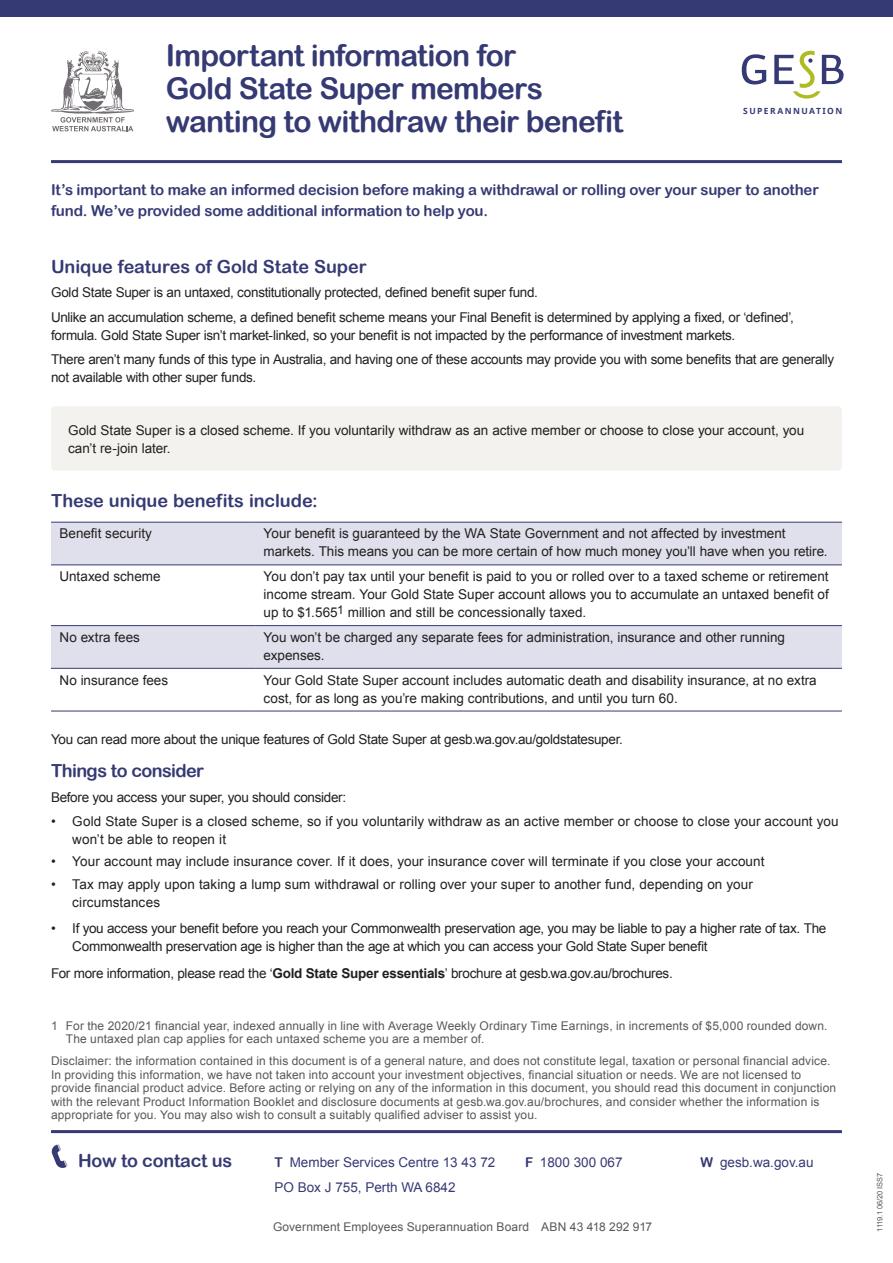
<style>
.page{position:relative;width:893px;height:1263px;background:#fff}
.page>*{position:absolute;margin:0;border:0;box-sizing:border-box;transform-origin:0 0}
.Heading_1_-_Fact_She{font:30px/33px "Arial Rounded MT Bold";letter-spacing:-.025em;color:#363a74}
.Heading_2_-_Fact_She{font:18px "Arial Rounded MT Bold";letter-spacing:-.005em;color:#363a74}
.Heading_2_-_Fact_She-2{font:18px "Arial Rounded MT Bold";letter-spacing:-.035em;color:#363a74}
.Intro_Para_Text_-_Fa{font:15px/21px "Arial Rounded MT Bold";letter-spacing:-.01em;color:#363a74}
.Body_Copy{font:13.5px/18px "Arial";letter-spacing:-.01em;color:#231f20}
.Body_Copy-2{font:13.5px/18px "Arial";letter-spacing:.01em;color:#231f20}
.t1{font:13.5px "Arial";color:#363a74}
.Back_Page_Disclaimer{font:12px/13.5px "Arial";letter-spacing:.01em;color:#57585a}
.Disclaimer{font:12px/13.5px "Arial";letter-spacing:.01em;color:#57585a}
.ABN_Details{font:12px "Arial";letter-spacing:.01em;color:#57585a}
.t2{font:700 8.4px "Noto Sans";letter-spacing:.17em;color:#363a74}
.Key_number{font:7.5px "Arial";letter-spacing:-.015em;color:#57585a}
.s1{font-weight:700}
.s2{font-family:"Arial Rounded MT Bold"}
</style>
<div class="page">
<div style="left:0;top:0;width:893px;height:17px;background:#363a74"></div>
<hr style="left:51px;top:160px;width:791px;height:3px;background:#363a74">
<svg style="left:51px;top:51px;width:83px;height:80px"></svg>
<svg style="left:742px;top:54px;width:24px;height:30px"></svg>
<svg style="left:774px;top:51px;width:70px;height:48px"></svg>
<div style="left:51px;top:406px;width:791px;height:64px;background:#f4f2ee;border-radius:4px"></div>
<svg style="left:51px;top:523px;width:791px;height:145px;fill:#dfe0eb"></svg>
<hr style="left:51px;top:668px;width:204px;height:1px;background:#363a74">
<hr style="left:255px;top:668px;width:587px;height:1px;background:#363a74">
<hr style="left:51px;top:711px;width:204px;height:1px;background:#363a74">
<hr style="left:255px;top:711px;width:587px;height:1px;background:#363a74">
<hr style="left:51px;top:522px;width:204px;height:1px;background:#363a74">
<hr style="left:255px;top:522px;width:587px;height:1px;background:#363a74">
<hr style="left:51px;top:564px;width:204px;height:1px;background:#363a74">
<hr style="left:255px;top:564px;width:587px;height:1px;background:#363a74">
<hr style="left:51px;top:625px;width:204px;height:1px;background:#363a74">
<hr style="left:255px;top:625px;width:587px;height:1px;background:#363a74">
<hr style="left:51px;top:1130px;width:791px;height:3px;background:#363a74">
<svg style="left:51px;top:1144px;width:17px;height:24px"></svg>
<p class="Heading_1_-_Fact_She" style="left:166px;top:38px;width:459px">Important information for<br>Gold State Super members wanting to withdraw their benefit</p>
<p class="t2" style="left:743px;top:105px;width:101px">SUPERANNUATION</p>
<p class="Intro_Para_Text_-_Fa" style="left:51px;top:179px;width:769px">It’s important to make an informed decision before making a withdrawal or rolling over your super to another fund. We’ve provided some additional information to help you.</p>
<p class="Heading_2_-_Fact_She" style="left:51px;top:256px;width:317px">Unique features of Gold State Super</p>
<p class="Body_Copy" style="left:51px;top:283px;width:488px">Gold State Super is an untaxed, constitutionally protected, defined benefit super fund.</p>
<p class="Body_Copy" style="left:51px;top:308px;width:744px">Unlike an accumulation scheme, a defined benefit scheme means your Final Benefit is determined by applying a fixed, or ‘defined’, formula. Gold State Super isn’t market-linked, so your benefit is not impacted by the performance of investment markets.</p>
<p class="Body_Copy" style="left:51px;top:350px;width:785px">There aren’t many funds of this type in Australia, and having one of these accounts may provide you with some benefits that are generally not available with other super funds.</p>
<p class="Body_Copy" style="left:68px;top:421px;width:738px">Gold State Super is a closed scheme. If you voluntarily withdraw as an active member or choose to close your account, you can’t re-join later.</p>
<p class="Heading_2_-_Fact_She" style="left:51px;top:490px;width:268px">These unique benefits include:</p>
<p class="Body_Copy" style="left:60px;top:525px;width:94px">Benefit security</p>
<p class="Body_Copy" style="left:264px;top:525px;width:566px">Your benefit is guaranteed by the WA State Government and not affected by investment markets. This means you can be more certain of how much money you’ll have when you retire.</p>
<p class="Body_Copy" style="left:60px;top:567px;width:103px">Untaxed scheme</p>
<p class="Body_Copy" style="left:264px;top:567px;width:567px;text-align:justify">You don’t pay tax until your benefit is paid to you or rolled over to a taxed scheme or retirement income stream. Your Gold State Super account allows you to accumulate an untaxed benefit of up to $1.565<sup>1</sup> million and still be concessionally taxed.</p>
<p class="Body_Copy" style="left:60px;top:628px;width:82px">No extra fees</p>
<p class="Body_Copy" style="left:264px;top:628px;width:523px">You won’t be charged any separate fees for administration, insurance and other running expenses.</p>
<p class="Body_Copy" style="left:60px;top:671px;width:110px">No insurance fees</p>
<p class="Body_Copy" style="left:264px;top:671px;width:555px">Your Gold State Super account includes automatic death and disability insurance, at no extra cost, for as long as you’re making contributions, and until you turn 60.</p>
<p class="Body_Copy" style="left:51px;top:731px;width:573px">You can read more about the unique features of Gold State Super at gesb.wa.gov.au/goldstatesuper.</p>
<p class="Heading_2_-_Fact_She-2" style="left:51px;top:760px;width:155px">Things to consider</p>
<p class="Body_Copy" style="left:51px;top:788px;width:297px">Before you access your super, you should consider:</p>
<p class="Body_Copy-2" style="left:72px;top:812px;width:768px;text-indent:-21px">• Gold State Super is a closed scheme, so if you voluntarily withdraw as an active member or choose to close your account you won’t be able to reopen it</p>
<p class="Body_Copy" style="left:51px;top:853px;width:715px">• Your account may include insurance cover. If it does, your insurance cover will terminate if you close your account</p>
<p class="Body_Copy" style="left:72px;top:875px;width:682px;text-indent:-21px">• Tax may apply upon taking a lump sum withdrawal or rolling over your super to another fund, depending on your circumstances</p>
<p class="Body_Copy" style="left:72px;top:920px;width:756px;text-indent:-21px">• If you access your benefit before you reach your Commonwealth preservation age, you may be liable to pay a higher rate of tax. The<br>Commonwealth preservation age is higher than the age at which you can access your Gold State Super benefit</p>
<p class="Body_Copy" style="left:51px;top:964px;width:623px">For more information, please read the ‘<span class="s1">Gold State Super essentials</span>’ brochure at gesb.wa.gov.au/brochures.</p>
<p class="Disclaimer" style="left:66px;top:1019px;width:763px;text-indent:-15px">1 For the 2020/21 financial year, indexed annually in line with Average Weekly Ordinary Time Earnings, in increments of $5,000 rounded down.<br>The untaxed plan cap applies for each untaxed scheme you are a member of.</p>
<p class="Back_Page_Disclaimer" style="left:51px;top:1054px;width:787px">Disclaimer: the information contained in this document is of a general nature, and does not constitute legal, taxation or personal financial advice.<br>In providing this information, we have not taken into account your investment objectives, financial situation or needs. We are not licensed to provide financial product advice. Before acting or relying on any of the information in this document, you should read this document in conjunction with the relevant Product Information Booklet and disclosure documents at gesb.wa.gov.au/brochures, and consider whether the information is appropriate for you. You may also wish to consult a suitably qualified adviser to assist you.</p>
<p class="Heading_2_-_Fact_She" style="left:78px;top:1150px;width:156px">How to contact us</p>
<p class="t1" style="left:275px;top:1153px;width:222px"><span class="s2">T</span> Member Services Centre 13 43 72</p>
<p class="t1" style="left:525px;top:1153px;width:99px"><span class="s2">F</span> 1800 300 067</p>
<p class="t1" style="left:701px;top:1153px;width:114px"><span class="s2">W</span> gesb.wa.gov.au</p>
<p class="t1" style="left:275px;top:1178px;width:183px">PO Box J 755, Perth WA 6842</p>
<p class="ABN_Details" style="left:273px;top:1219px;width:381px">Government Employees Superannuation Board ABN 43 418 292 917</p>
<p class="Key_number" style="left:875px;top:1232px;width:60px;rotate:-90deg">1119.1 06/20 ISS7</p>
</div>
